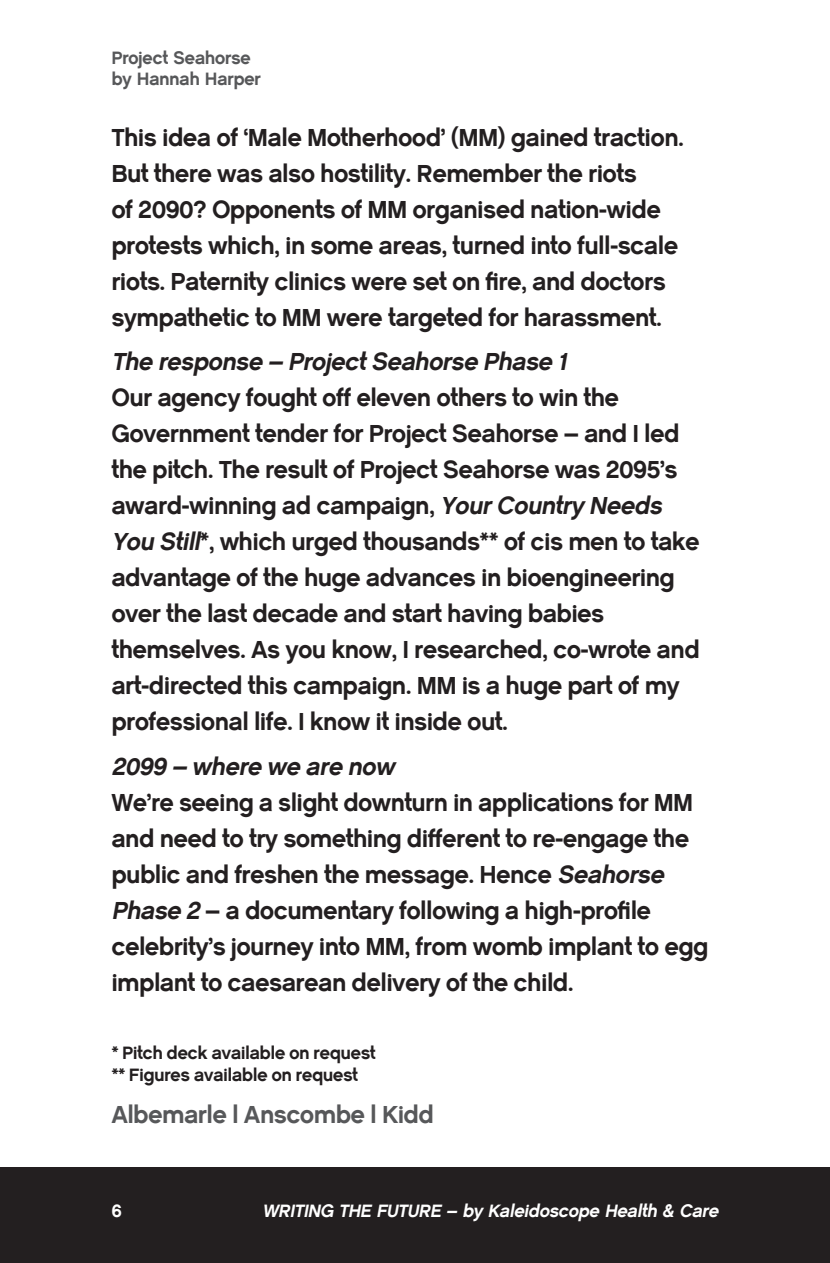
<style>
.page{position:relative;width:830px;height:1263px;background:#fff}
.page>*{position:absolute;margin:0;border:0;box-sizing:border-box;transform-origin:0 0}
.P_no_indent{font:500 24.75px/36px "CM Sans Serif";color:#231f20}
.H3_copy{font:italic 500 24.75px "CM Sans Serif";color:#231f20}
.P_no_indent-2{font:500 24.75px "CM Sans Serif";color:#57585a}
.P_no_indent-3{font:500 18px/21.6px "CM Sans Serif";color:#231f20}
.t1{font:italic 500 18px "CM Sans Serif";color:#fff}
.t2{font:500 18px/20.2px "CM Sans Serif";color:#57585a}
.t3{font:500 18px "CM Sans Serif";color:#fff}
.s1{font-style:italic}
</style>
<div class="page">
<div style="left:0;top:1167px;width:829px;height:96px;background:#231f20"></div>
<p class="t2" style="left:112px;top:48px;width:150px">Project Seahorse by Hannah Harper</p>
<p class="P_no_indent" style="left:112px;top:119px;width:573px">This idea of ‘Male Motherhood’ (MM) gained traction.<br>But there was also hostility. Remember the riots<br>of 2090? Opponents of MM organised nation-wide protests which, in some areas, turned into full-scale riots. Paternity clinics were set on fire, and doctors sympathetic to MM were targeted for harassment.</p>
<p class="H3_copy" style="left:112px;top:347px;width:460px">The response – ProjectSeahorse Phase 1</p>
<p class="P_no_indent" style="left:112px;top:380px;width:589px">Our agency fought off eleven others to win the Government tender for Project Seahorse – and I led the pitch. The result of Project Seahorse was 2095’s award-winning ad campaign, <span class="s1">YourCountry Needs You Still</span>*, which urged thousands** of cis men to take advantage of the huge advances in bioengineering over the last decade and start having babies themselves. As you know, I researched, co-wrote and art-directed this campaign. MM is a huge part of my professional life. I know it inside out.</p>
<p class="H3_copy" style="left:112px;top:751px;width:289px">2099 – where we are now</p>
<p class="P_no_indent" style="left:112px;top:784px;width:597px">We’re seeing a slight downturn in applications for MM and need to try something different to re-engage the public and freshen the message. Hence <span class="s1">Seahorse Phase 2</span> – a documentary following a high-profile celebrity’s journey into MM, from womb implant to egg implant to caesarean delivery of the child.</p>
<p class="P_no_indent-3" style="left:112px;top:1042px;width:265px">* Pitch deck available on request ** Figures available on request</p>
<p class="P_no_indent-2" style="left:112px;top:1100px;width:323px">Albemarle | Anscombe | Kidd</p>
<p class="t3" style="left:112px;top:1200px;width:11px">6</p>
<p class="t1" style="left:262px;top:1200px;width:461px">WRITING THE FUTURE – by Kaleidoscope Health &amp; Care</p>
</div>
